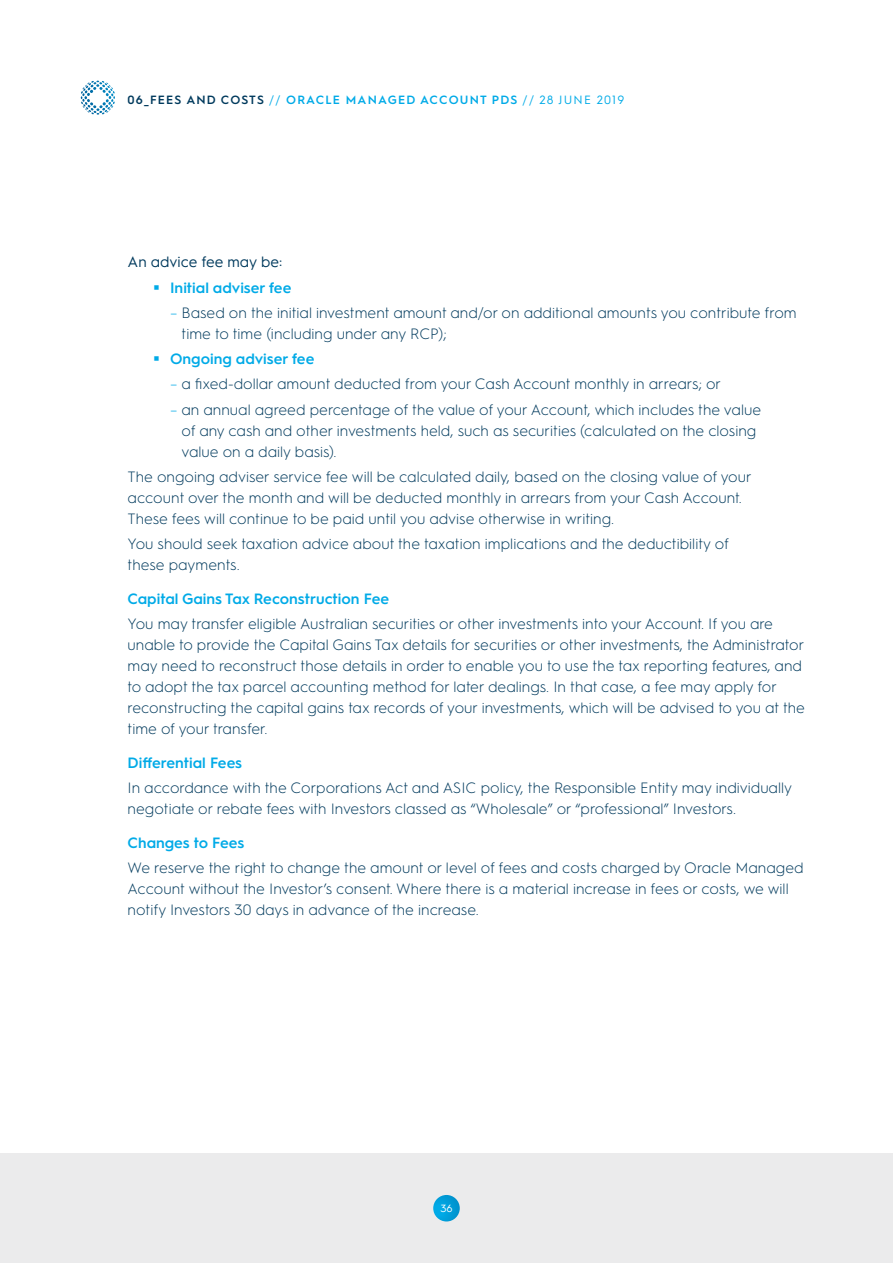
<style>
.page{position:relative;width:893px;height:1263px;background:#fff}
.page>*{position:absolute;margin:0;border:0;box-sizing:border-box;transform-origin:0 0}
.t1{font:300 15px/21px "Hurme Geometric Sans 1";color:#003a5d}
.t2{font:600 15px "Hurme Geometric Sans 1";color:#00aae7}
.t3{font:15px "Hurme Geometric Sans 1";color:#003a5d}
.t4{font:600 12px "Hurme Geometric Sans 1";letter-spacing:.1em;color:#00aae7}
.t5{font:10.5px "Hurme Geometric Sans 1";color:#fff}
.s1{color:#003a5d}
.s2{font-weight:400}
.s3{color:#00aae7}
</style>
<div class="page">
<svg style="left:82px;top:81px;width:31px;height:9px"></svg>
<div style="left:0;top:1154px;width:893px;height:109px;background:#ebebec"></div>
<svg style="left:433px;top:1195px;width:27px;height:26px"></svg>
<p class="t4" style="left:128px;top:91px;width:498px"><span class="s1">06_FEES AND COSTS</span> <span class="s2">//</span> ORACLE MANAGED ACCOUNT PDS <span class="s2">// 28 JUNE 2019</span></p>
<p class="t3" style="left:128px;top:251px;width:156px">An advice fee may be:</p>
<p class="t2" style="left:170px;top:277px;width:123px">Initial adviser fee</p>
<p class="t1" style="left:182px;top:301px;width:617px;text-indent:-12px"><span class="s3">–</span> Based on the initial investment amount and/or on additional amounts you contribute from time to time (including under any RCP);</p>
<p class="t2" style="left:170px;top:348px;width:146px">Ongoing adviser fee</p>
<p class="t1" style="left:170px;top:373px;width:553px"><span class="s3">–</span> a fixed-dollar amount deducted from your Cash Account monthly in arrears; or</p>
<p class="t1" style="left:181px;top:398px;width:581px;text-indent:-11px"><span class="s3">–</span> an annual agreed percentage of the value of your Account, which includes the value of any cash and other investments held, such as securities (calculated on the closing value on a daily basis).</p>
<p class="t1" style="left:128px;top:465px;width:626px">The ongoing adviser service fee will be calculated daily, based on the closing value of your account over the month and will be deducted monthly in arrears from your Cash Account.<br>These fees will continue to be paid until you advise otherwise in writing.</p>
<p class="t1" style="left:128px;top:532px;width:603px">You should seek taxation advice about the taxation implications and the deductibility of these payments.</p>
<p class="t2" style="left:128px;top:588px;width:263px">Capital Gains Tax Reconstruction Fee</p>
<p class="t1" style="left:128px;top:612px;width:679px">You may transfer eligible Australian securities or other investments into your Account. If you are unable to provide the Capital Gains Tax details for securities or other investments, the Administrator may need to reconstruct those details in order to enable you to use the tax reporting features, and to adopt the tax parcel accounting method for later dealings. In that case, a fee may apply for reconstructing the capital gains tax records of your investments, which will be advised to you at the time of your transfer.</p>
<p class="t2" style="left:128px;top:752px;width:116px">Differential Fees</p>
<p class="t1" style="left:128px;top:776px;width:666px">In accordance with the Corporations Act and ASIC policy, the Responsible Entity may individually negotiate or rebate fees with Investors classed as “Wholesale” or “professional” Investors.</p>
<p class="t2" style="left:128px;top:832px;width:118px">Changes to Fees</p>
<p class="t1" style="left:128px;top:856px;width:678px">We reserve the right to change the amount or level of fees and costs charged by Oracle Managed<br>Account without the Investor’s consent. Where there is a material increase in fees or costs, we will notify Investors 30 days in advance of the increase.</p>
<p class="t5" style="left:440px;top:1201px;width:14px">36</p>
</div>
